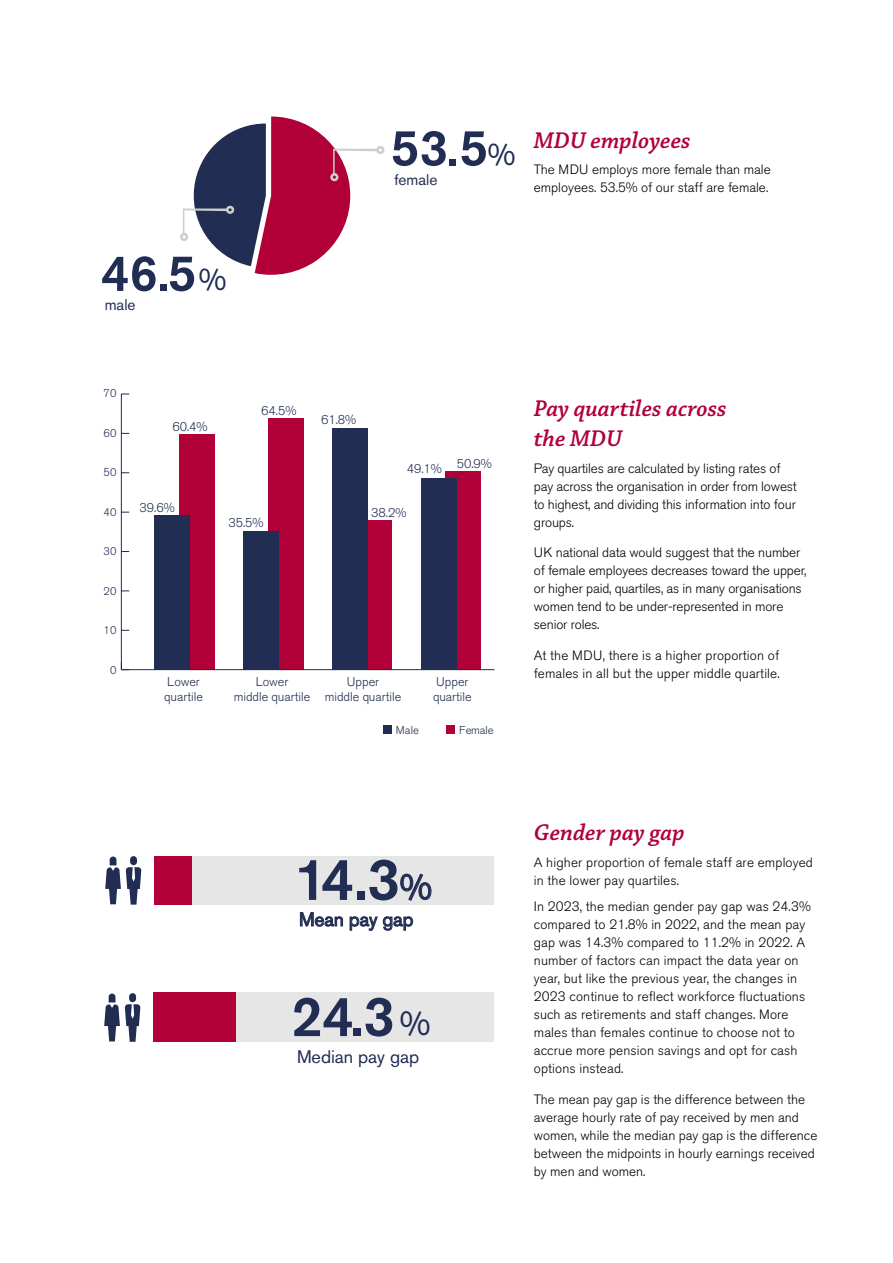
<style>
.page{position:relative;width:893px;height:1263px;background:#fff}
.page>*{position:absolute;margin:0;border:0;box-sizing:border-box;transform-origin:0 0}
.t1{font:500 58.8px "Akzidenz Grotesk BE";color:#212d52}
.t2{font:500 55.95px "Akzidenz Grotesk BE";color:#212d52}
.t3{font:500 50.55px "Akzidenz Grotesk BE";color:#212d52}
.t4{font:italic 600 24px/30.5px "Chaparral Pro";color:#b10038}
.t5{font:19.05px "Akzidenz Grotesk BE";color:#212d52}
.t6{font:18px "Akzidenz Grotesk BE";color:#212d52}
.t7{font:15.45px "Akzidenz Grotesk BE";color:#212d52}
.t8{font:300 13.5px/18px "Akzidenz Grotesk BE";color:#000}
.t9{font:300 12.6px/15.1px "Akzidenz Grotesk BE";color:#212d52}
.t10{font:300 11.4px "Akzidenz Grotesk BE";color:#212d52}
.t11{font:300 11.1px "Akzidenz Grotesk BE";color:#212d52}
.s1{font-weight:400;font-size:31.5px}
.s2{font-weight:400;font-size:36.75px}
.s3{font-weight:400;font-size:34.95px}
</style>
<div class="page">
<svg style="left:180px;top:117px;width:204px;height:158px"></svg>
<div style="left:179px;top:434px;width:35px;height:236px;background:#b10038"></div>
<hr style="left:121px;top:394px;width:1px;height:276px;background:#212d52">
<div style="left:445px;top:471px;width:36px;height:199px;background:#b10038"></div>
<div style="left:421px;top:478px;width:36px;height:192px;background:#212d52"></div>
<div style="left:357px;top:520px;width:35px;height:150px;background:#b10038"></div>
<div style="left:332px;top:428px;width:36px;height:242px;background:#212d52"></div>
<div style="left:268px;top:418px;width:35px;height:252px;background:#b10038"></div>
<div style="left:155px;top:515px;width:35px;height:155px;background:#212d52"></div>
<hr style="left:121px;top:669px;width:374px;height:1px;background:#212d52">
<div style="left:243px;top:531px;width:36px;height:139px;background:#212d52"></div>
<div style="left:383px;top:725px;width:9px;height:8px;background:#212d52"></div>
<div style="left:446px;top:725px;width:9px;height:8px;background:#b10038"></div>
<svg style="left:105px;top:856px;width:36px;height:49px"></svg>
<div style="left:154px;top:856px;width:340px;height:49px;background:#e6e6e6"></div>
<div style="left:154px;top:856px;width:37px;height:48px;background:#b10038"></div>
<svg style="left:104px;top:993px;width:36px;height:49px"></svg>
<div style="left:153px;top:993px;width:341px;height:49px;background:#e6e6e6"></div>
<div style="left:153px;top:993px;width:83px;height:49px;background:#b10038"></div>
<h3 class="t3" style="left:101px;top:242px;width:127px">46.5<span class="s1">%</span></h3>
<p class="t7" style="left:105px;top:296px;width:32px">male</p>
<h3 class="t3" style="left:391px;top:117px;width:127px">53.5<span class="s1">%</span></h3>
<p class="t7" style="left:394px;top:170px;width:45px">female</p>
<h3 class="t4" style="left:534px;top:126px;width:158px">MDU employees</h3>
<p class="t8" style="left:534px;top:161px;width:238px">The MDU employs more female than male employees. 53.5% of our staff are female.</p>
<p class="t11" style="left:104px;top:387px;width:14px">70</p>
<p class="t11" style="left:104px;top:426px;width:14px">60</p>
<p class="t11" style="left:104px;top:466px;width:14px">50</p>
<p class="t11" style="left:104px;top:505px;width:14px">40</p>
<p class="t11" style="left:104px;top:545px;width:14px">30</p>
<p class="t11" style="left:104px;top:584px;width:14px">20</p>
<p class="t11" style="left:104px;top:624px;width:14px">10</p>
<p class="t11" style="left:110px;top:663px;width:8px">0</p>
<p class="t9" style="left:172px;top:419px;width:37px">60.4%</p>
<p class="t9" style="left:261px;top:403px;width:37px">64.5%</p>
<p class="t9" style="left:140px;top:500px;width:37px">39.6%</p>
<p class="t9" style="left:228px;top:515px;width:37px">35.5%</p>
<p class="t9" style="left:321px;top:413px;width:37px">61.8%</p>
<p class="t9" style="left:407px;top:461px;width:37px">49.1%</p>
<p class="t9" style="left:371px;top:505px;width:37px">38.2%</p>
<p class="t9" style="left:457px;top:456px;width:37px">50.9%</p>
<p class="t9" style="left:164px;top:675px;width:40px">Lower quartile</p>
<p class="t9" style="left:433px;top:675px;width:40px">Upper quartile</p>
<p class="t9" style="left:234px;top:675px;width:78px;text-align:center">Lower<br>middle quartile</p>
<p class="t9" style="left:325px;top:675px;width:78px;text-align:center">Upper<br>middle quartile</p>
<p class="t10" style="left:396px;top:723px;width:25px">Male</p>
<p class="t10" style="left:459px;top:723px;width:36px">Female</p>
<h3 class="t4" style="left:534px;top:394px;width:194px">Pay quartiles across the MDU</h3>
<p class="t8" style="left:534px;top:459px;width:265px">Pay quartiles are calculated by listing rates of pay across the organisation in order from lowest to highest, and dividing this information into four groups.</p>
<p class="t8" style="left:534px;top:544px;width:274px">UK national data would suggest that the number of female employees decreases toward the upper, or higher paid, quartiles, as in many organisations women tend to be under-represented in more senior roles.</p>
<p class="t8" style="left:534px;top:647px;width:247px">At the MDU, there is a higher proportion of females in all but the upper middle quartile.</p>
<h1 class="t1" style="left:295px;top:843px;width:139px">14.3<span class="s2">%</span></h1>
<h3 class="t5" style="left:299px;top:908px;width:116px">Mean pay gap</h3>
<h2 class="t2" style="left:291px;top:982px;width:142px">24.3 <span class="s3">%</span></h2>
<h3 class="t6" style="left:297px;top:1046px;width:124px">Median pay gap</h3>
<h3 class="t4" style="left:534px;top:818px;width:152px">Gender pay gap</h3>
<p class="t8" style="left:534px;top:853px;width:281px">A higher proportion of female staff are employed in the lower pay quartiles.</p>
<p class="t8" style="left:534px;top:898px;width:278px">In 2023, the median gender pay gap was 24.3% compared to 21.8% in 2022, and the mean pay gap was 14.3% compared to 11.2% in 2022. A number of factors can impact the data year on year, but like the previous year, the changes in 2023 continue to reflect workforce fluctuations such as retirements and staff changes. More males than females continue to choose not to accrue more pension savings and opt for cash options instead.</p>
<p class="t8" style="left:534px;top:1090px;width:285px">The mean pay gap is the difference between the average hourly rate of pay received by men and women, while the median pay gap is the difference between the midpoints in hourly earnings received by men and women.</p>
</div>
